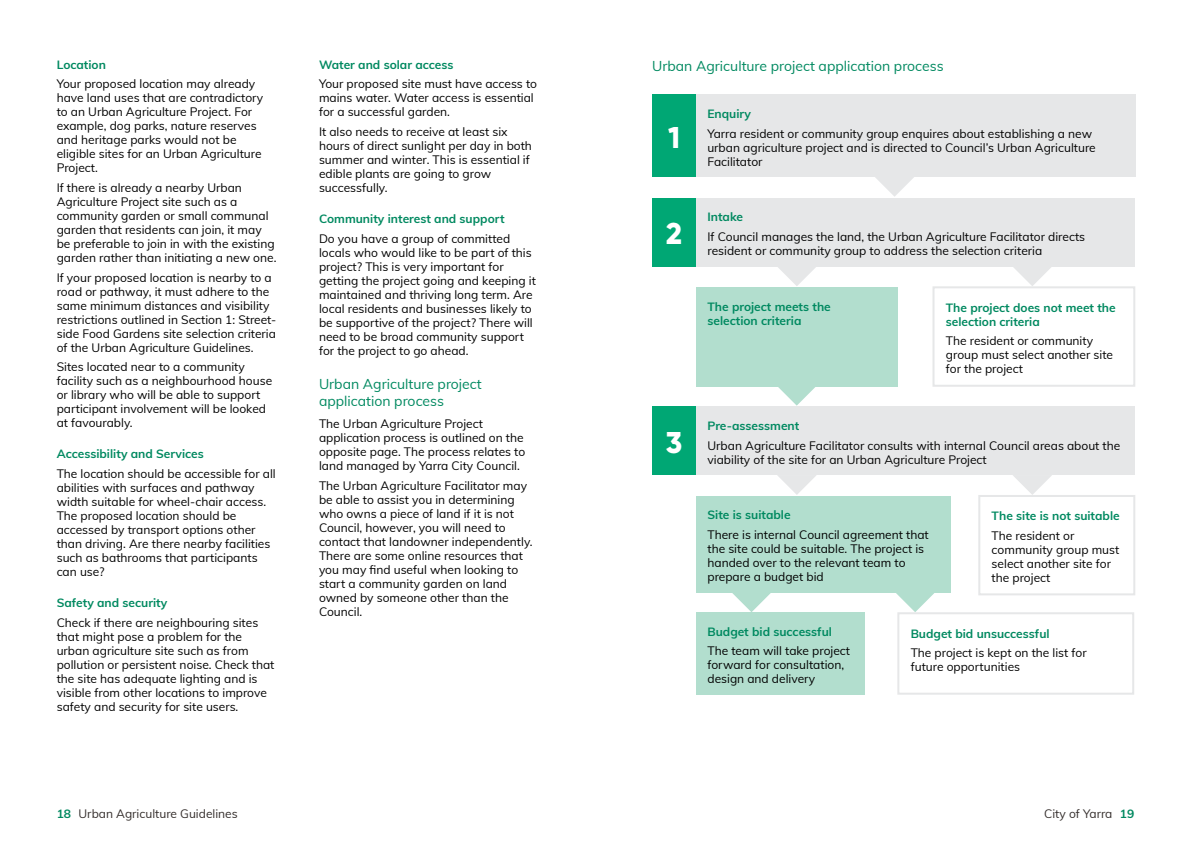
<style>
.page{position:relative;width:1191px;height:842px;background:#fff}
.page>*{position:absolute;margin:0;border:0;box-sizing:border-box;transform-origin:0 0}
.Heading_L1_30pt{font:800 30px "Gilroy";color:#fff}
.Heading_L2{font:14px/17px "Muli";color:#008960}
.Body_copy{font:12px/14px "Muli";color:#000}
.Last_paragraph{font:12px/14px "Muli";color:#000}
.Heading_L3{font:700 12px/14px "Muli";color:#008960}
.t1{font:12px "Muli";color:#332d2b}
.s1{font-weight:700;color:#008960}
</style>
<div class="page">
<div style="left:696px;top:94px;width:439px;height:83px;background:#e6e7e8"></div>
<div style="left:652px;top:94px;width:44px;height:83px;background:#00a774"></div>
<div style="left:652px;top:198px;width:44px;height:68px;background:#00a774"></div>
<div style="left:652px;top:407px;width:44px;height:68px;background:#00a774"></div>
<div style="left:696px;top:198px;width:438px;height:68px;background:#e6e7e8"></div>
<div style="left:696px;top:407px;width:438px;height:68px;background:#e6e7e8"></div>
<svg style="left:875px;top:177px;width:39px;height:20px"></svg>
<svg style="left:778px;top:387px;width:37px;height:19px"></svg>
<svg style="left:731px;top:592px;width:40px;height:20px"></svg>
<svg style="left:895px;top:592px;width:40px;height:20px"></svg>
<div style="left:696px;top:287px;width:201px;height:100px;background:#b2dece"></div>
<div style="left:696px;top:496px;width:255px;height:96px;background:#b2dece"></div>
<div style="left:696px;top:612px;width:169px;height:83px;background:#b2dece"></div>
<div style="left:932px;top:286px;width:203px;height:101px;border:2px solid #e6e7e8"></div>
<div style="left:978px;top:495px;width:157px;height:100px;border:2px solid #e6e7e8"></div>
<div style="left:897px;top:612px;width:237px;height:83px;border:2px solid #e6e7e8"></div>
<svg style="left:777px;top:266px;width:39px;height:20px"></svg>
<svg style="left:777px;top:475px;width:39px;height:20px"></svg>
<svg style="left:1012px;top:266px;width:40px;height:20px"></svg>
<svg style="left:1013px;top:475px;width:39px;height:20px"></svg>
<p class="Heading_L3" style="left:57px;top:57px;width:51px">Location</p>
<p class="Body_copy" style="left:57px;top:77px;width:208px">Your proposed location may already have land uses that are contradictory to an Urban Agriculture Project. For example, dog parks, nature reserves and heritage parks would not be eligible sites for an Urban Agriculture<br>Project.</p>
<p class="Body_copy" style="left:57px;top:180px;width:221px">If there is already a nearby Urban Agriculture Project site such as a community garden or small communal garden that residents can join, it may be preferable to join in with the existing garden rather than initiating a new one.</p>
<p class="Body_copy" style="left:57px;top:270px;width:221px">If your proposed location is nearby to a road or pathway, it must adhere to the same minimum distances and visibility restrictions outlined in Section 1: Street&shy;side Food Gardens site selection criteria of the Urban Agriculture Guidelines.</p>
<p class="Last_paragraph" style="left:57px;top:360px;width:217px">Sites located near to a community facility such as a neighbourhood house or library who will be able to support participant involvement will be looked at favourably.</p>
<p class="Heading_L3" style="left:57px;top:447px;width:149px">Accessibility and Services</p>
<p class="Last_paragraph" style="left:57px;top:466px;width:220px">The location should be accessible for all abilities with surfaces and pathway width suitable for wheel-chair access.<br>The proposed location should be accessed by transport options other than driving. Are there nearby facilities such as bathrooms that participants can use?</p>
<p class="Heading_L3" style="left:57px;top:595px;width:112px">Safety and security</p>
<p class="Last_paragraph" style="left:57px;top:615px;width:219px">Check if there are neighbouring sites that might pose a problem for the urban agriculture site such as from pollution or persistent noise. Check that the site has adequate lighting and is visible from other locations to improve safety and security for site users.</p>
<p class="Heading_L3" style="left:319px;top:57px;width:136px">Water and solar access</p>
<p class="Body_copy" style="left:319px;top:77px;width:220px">Your proposed site must have access to mains water. Water access is essential for a successful garden.</p>
<p class="Last_paragraph" style="left:319px;top:124px;width:214px">It also needs to receive at least six hours of direct sunlight per day in both summer and winter. This is essential if edible plants are going to grow successfully.</p>
<p class="Heading_L3" style="left:319px;top:211px;width:187px">Community interest and support</p>
<p class="Last_paragraph" style="left:319px;top:231px;width:218px">Do you have a group of committed locals who would like to be part of this project? This is very important for getting the project going and keeping it maintained and thriving long term. Are local residents and businesses likely to be supportive of the project? There will need to be broad community support for the project to go ahead.</p>
<p class="Heading_L2" style="left:319px;top:375px;width:164px">Urban Agriculture project application process</p>
<p class="Body_copy" style="left:319px;top:416px;width:208px">The Urban Agriculture Project application process is outlined on the opposite page. The process relates to land managed by Yarra City Council.</p>
<p class="Body_copy" style="left:319px;top:478px;width:215px">The Urban Agriculture Facilitator may be able to assist you in determining who owns a piece of land if it is not<br>Council, however, you will need to contact that landowner independently.<br>There are some online resources that you may find useful when looking to start a community garden on land owned by someone other than the<br>Council.</p>
<p class="Heading_L2" style="left:652px;top:57px;width:293px">Urban Agriculture project application process</p>
<p class="Heading_L3" style="left:707px;top:106px;width:45px">Enquiry</p>
<p class="Body_copy" style="left:707px;top:126px;width:390px">Yarra resident or community group enquires about establishing a new urban agriculture project and is directed to Council’s Urban Agriculture<br>Facilitator</p>
<p class="Heading_L1_30pt" style="left:668px;top:118px;width:14px">1</p>
<p class="Heading_L1_30pt" style="left:666px;top:215px;width:17px">2</p>
<p class="Heading_L1_30pt" style="left:666px;top:423px;width:18px">3</p>
<p class="Heading_L3" style="left:707px;top:209px;width:37px">Intake</p>
<p class="Body_copy" style="left:707px;top:229px;width:379px">If Council manages the land, the Urban Agriculture Facilitator directs resident or community group to address the selection criteria</p>
<p class="Heading_L3" style="left:707px;top:299px;width:125px">The project meets the selection criteria</p>
<p class="Heading_L3" style="left:946px;top:300px;width:171px">The project does not meet the selection criteria</p>
<p class="Body_copy" style="left:946px;top:333px;width:169px">The resident or community group must select another site for the project</p>
<p class="Heading_L3" style="left:707px;top:418px;width:93px">Pre-assessment</p>
<p class="Body_copy" style="left:707px;top:438px;width:414px">Urban Agriculture Facilitator consults with internal Council areas about the viability of the site for an Urban Agriculture Project</p>
<p class="Heading_L3" style="left:707px;top:507px;width:85px">Site is suitable</p>
<p class="Body_copy" style="left:707px;top:527px;width:223px">There is internal Council agreement that the site could be suitable. The project is handed over to the relevant team to prepare a budget bid</p>
<p class="Heading_L3" style="left:991px;top:508px;width:130px">The site is not suitable</p>
<p class="Body_copy" style="left:991px;top:528px;width:129px">The resident or community group must select another site for the project</p>
<p class="Heading_L3" style="left:707px;top:624px;width:126px">Budget bid successful</p>
<p class="Body_copy" style="left:707px;top:643px;width:144px">The team will take project forward for consultation, design and delivery</p>
<p class="Heading_L3" style="left:910px;top:626px;width:140px">Budget bid unsuccessful</p>
<p class="Body_copy" style="left:910px;top:645px;width:177px">The project is kept on the list for future opportunities</p>
<p class="t1" style="left:57px;top:805px;width:182px"><span class="s1">18</span> Urban Agriculture Guidelines</p>
<p class="t1" style="left:1044px;top:805px;width:92px">City of Yarra <span class="s1">19</span></p>
</div>
